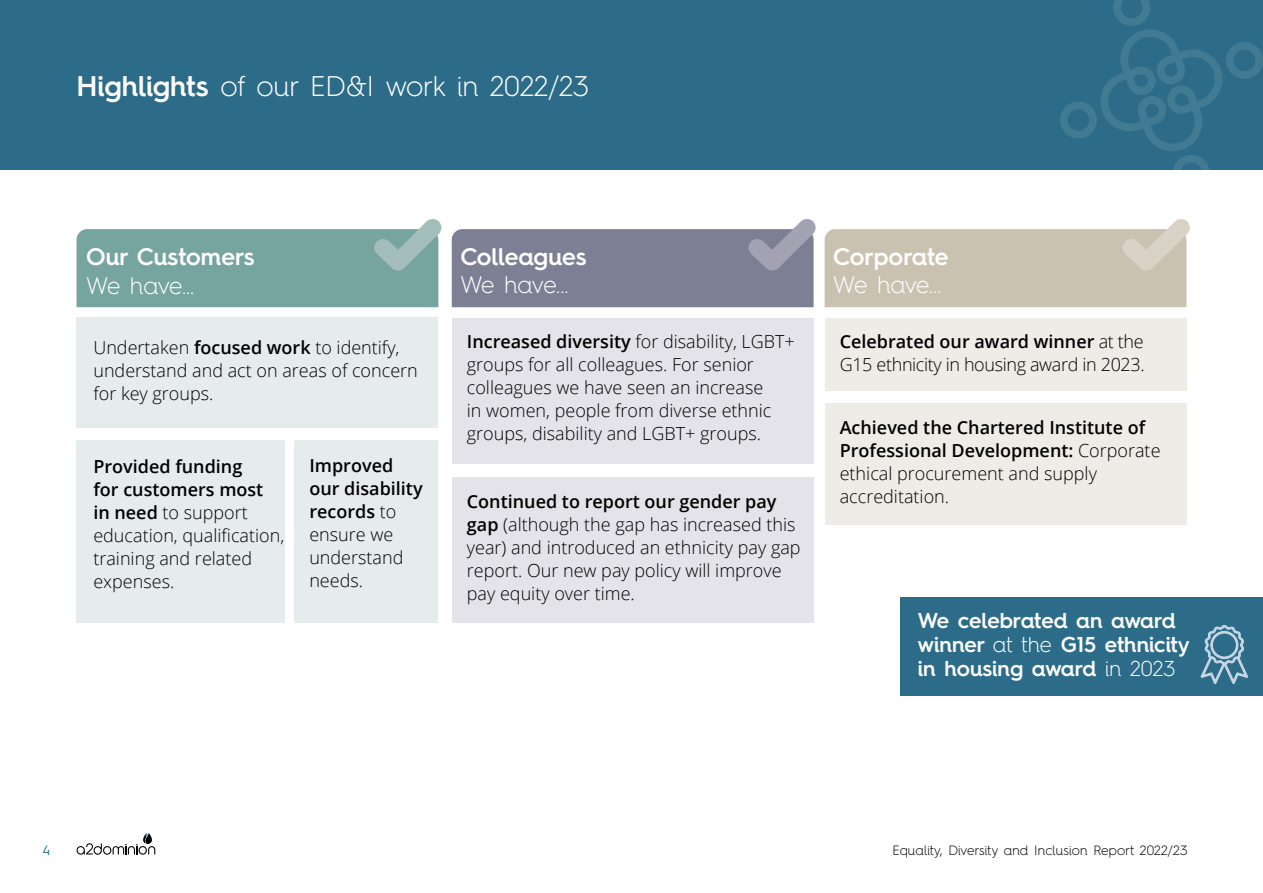
<style>
.page{position:relative;width:1263px;height:893px;background:#fff}
.page>*{position:absolute;margin:0;border:0;box-sizing:border-box;transform-origin:0 0}
.t1{font:300 28.5px "Hurme Geometric Sans 4";color:#fff}
.t2{font:600 24px "Hurme Geometric Sans 4";color:#fff}
.t3{font:300 24px "Hurme Geometric Sans 4";letter-spacing:-.035em;color:#fff}
.t4{font:600 21.6px/24px "Hurme Geometric Sans 4";color:#fff}
.t5{font:300 18px/23px "Open Sans";color:#000}
.t6{font:600 18px/23px "Open Sans";color:#000}
.t7{font:300 18px/23px "Open Sans";letter-spacing:-.02em;color:#000}
.t8{font:300 13.5px "Hurme Geometric Sans 4";letter-spacing:.01em;color:#000}
.t9{font:13.5px "Hurme Geometric Sans 4";color:#2c6c88}
.s1{font-weight:600}
.s2{font-weight:300}
</style>
<div class="page">
<div style="left:0;top:0;width:1263px;height:170px;background:#2c6c88"></div>
<svg style="left:77px;top:833px;width:78px;height:22px"></svg>
<div style="left:77px;top:318px;width:361px;height:110px;background:#e6eceb"></div>
<div style="left:452px;top:318px;width:361px;height:145px;background:#e4e3e9"></div>
<div style="left:825px;top:318px;width:361px;height:72px;background:#efece7"></div>
<div style="left:452px;top:477px;width:361px;height:146px;background:#e4e3e9"></div>
<div style="left:825px;top:403px;width:361px;height:121px;background:#efece7"></div>
<div style="left:294px;top:440px;width:144px;height:183px;background:#e6eceb"></div>
<div style="left:77px;top:440px;width:208px;height:183px;background:#e6eceb"></div>
<svg style="left:77px;top:219px;width:364px;height:88px;background:#87afaa"></svg>
<svg style="left:452px;top:219px;width:364px;height:88px;background:#8d8ea2"></svg>
<svg style="left:825px;top:219px;width:365px;height:88px;background:#d0cabb"></svg>
<div style="left:900px;top:597px;width:363px;height:99px;background:#2c6c88"></div>
<svg style="left:1060px;top:0;width:203px;height:170px"></svg>
<svg style="left:1200px;top:625px;width:49px;height:59px"></svg>
<h1 class="t1" style="left:77px;top:67px;width:514px"><span class="s1">Highlights</span> of our ED&amp;I work in 2022/23</h1>
<h2 class="t2" style="left:86px;top:240px;width:170px">Our Customers</h2>
<h2 class="t3" style="left:86px;top:269px;width:110px">We have...</h2>
<h2 class="t2" style="left:460px;top:240px;width:128px">Colleagues</h2>
<h2 class="t3" style="left:460px;top:269px;width:110px">We have...</h2>
<h2 class="t2" style="left:833px;top:240px;width:117px">Corporate</h2>
<h2 class="t3" style="left:833px;top:269px;width:110px">We have...</h2>
<p class="t5" style="left:93px;top:335px;width:326px">Undertaken <span class="s1">focused work</span> to identify, understand and act on areas of concern for key groups.</p>
<p class="t5" style="left:467px;top:330px;width:329px"><span class="s1">Increased diversity</span> for disability, LGBT+ groups for all colleagues. For senior colleagues we have seen an increase<br>in women, people from diverse ethnic groups, disability and LGBT+ groups.</p>
<p class="t7" style="left:840px;top:330px;width:306px"><span class="s1">Celebrated our award winner</span> at the<br>G15 ethnicity in housing award in 2023.</p>
<p class="t6" style="left:840px;top:416px;width:322px">Achieved the Chartered Institute of<br>Professional Development: <span class="s2">Corporate ethical procurement and supply accreditation.</span></p>
<p class="t6" style="left:309px;top:454px;width:115px">Improved our disability records <span class="s2">to ensure we understand needs.</span></p>
<p class="t5" style="left:93px;top:455px;width:192px"><span class="s1">Provided funding<br>for customers most in need</span> to support education, qualification, training and related expenses.</p>
<p class="t5" style="left:467px;top:490px;width:335px"><span class="s1">Continued to report our gender pay gap</span> (although the gap has increased this year) and introduced an ethnicity pay gap report. Our new pay policy will improve pay equity over time.</p>
<p class="t4" style="left:918px;top:608px;width:273px">We celebrated an award winner <span class="s2">at the</span> G15 ethnicity in housing award <span class="s2">in 2023</span></p>
<p class="t9" style="left:43px;top:840px;width:9px">4</p>
<p class="t8" style="left:892px;top:841px;width:297px">Equality, Diversity and Inclusion Report 2022/23</p>
</div>
